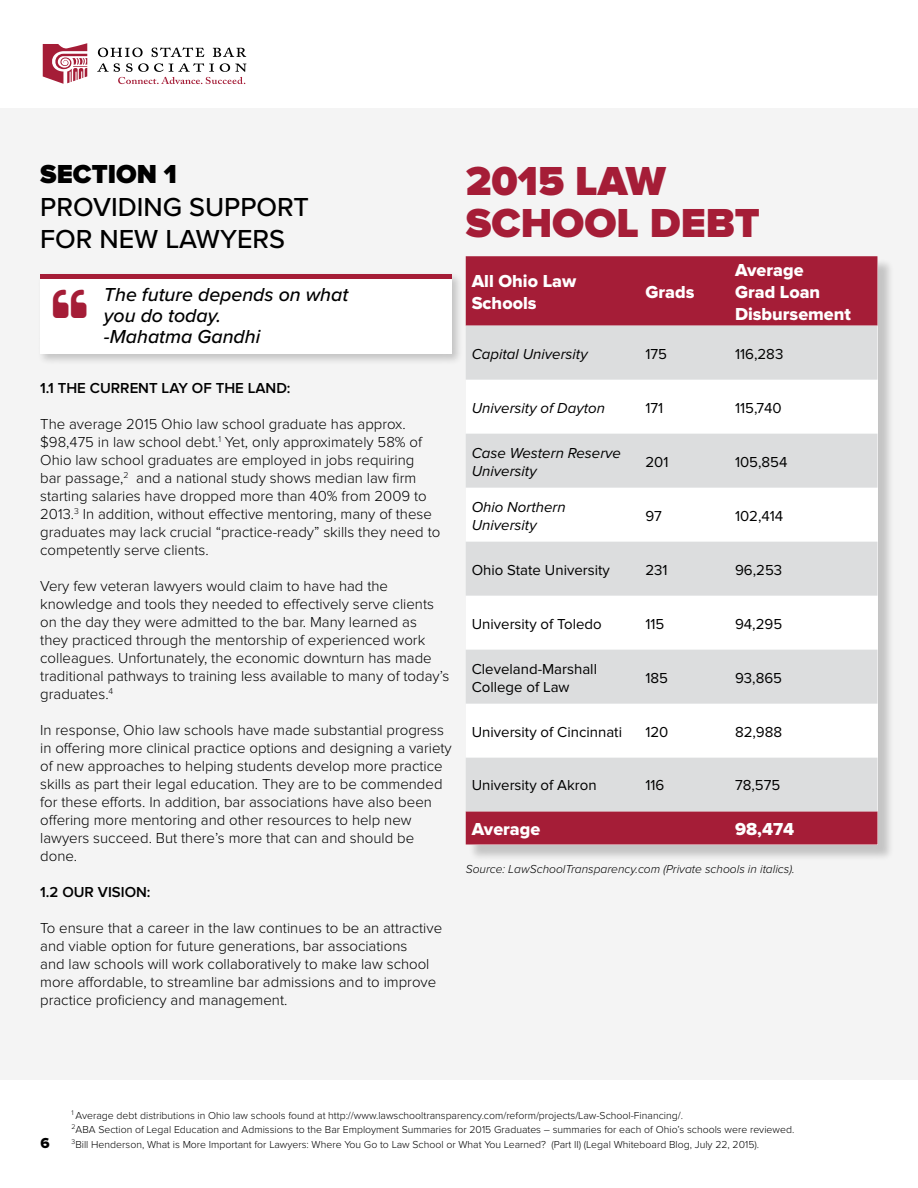
<style>
.page{position:relative;width:918px;height:1188px;background:#fff}
.page>*{position:absolute;margin:0;border:0;box-sizing:border-box;transform-origin:0 0}
.t1{font:900 42px/42px "Proxima Nova";color:#a51d37}
.t2{font:500 27px/32.4px "Proxima Nova";color:#000}
.t3{font:900 27px "Proxima Nova";color:#000}
.t4{font:italic 500 19.5px/21px "Proxima Nova";color:#000}
.t5{font:18px/21.6px "Proxima Nova Extrabld";color:#fff}
.t6{font:300 15px/18px "Proxima Nova";color:#000}
.t7{font:15px/18px "Proxima Nova";color:#000}
.t8{font:italic 15px/18px "Proxima Nova";color:#000}
.t9{font:600 15px "Proxima Nova";color:#000}
.t10{font:15px "Proxima Nova Extrabld";color:#000}
.t11{font:italic 300 12px "Proxima Nova";color:#000}
.t12{font:300 10.5px/14.4px "Proxima Nova";color:#000}
</style>
<div class="page">
<div style="left:0;top:108px;width:918px;height:972px;background:#f4f4f4"></div>
<svg style="left:42px;top:43px;width:46px;height:41px"></svg>
<svg style="left:98px;top:48px;width:45px;height:9px"></svg>
<svg style="left:152px;top:47px;width:52px;height:10px"></svg>
<svg style="left:213px;top:47px;width:33px;height:10px"></svg>
<svg style="left:97px;top:63px;width:149px;height:21px"></svg>
<div style="left:468px;top:259px;width:426px;height:603px;background:#000;opacity:.2"></div>
<div style="left:466px;top:256px;width:412px;height:589px;background:#a51d37"></div>
<svg style="left:466px;top:326px;width:412px;height:485px;fill:#dcddde"></svg>
<div style="left:38px;top:272px;width:426px;height:93px;background:#000;opacity:.2"></div>
<div style="left:40px;top:274px;width:412px;height:5px;background:#a51d37"></div>
<div style="left:40px;top:279px;width:412px;height:75px;background:#fff"></div>
<h2 class="t3" style="left:40px;top:159px;width:138px">SECTION 1</h2>
<h2 class="t2" style="left:40px;top:190px;width:270px">PROVIDING SUPPORT<br>FOR NEW LAWYERS</h2>
<h3 class="t4" style="left:104px;top:283px;width:246px">The future depends on what you do today.<br>-Mahatma Gandhi</h3>
<h3 class="t4" style="left:40px;top:293px;width:383px">“The future depends on what you do today.”</h3>
<p class="t9" style="left:40px;top:380px;width:252px">1.1 THE CURRENT LAY OF THE LAND:</p>
<p class="t6" style="left:40px;top:416px;width:402px">The average 2015 Ohio law school graduate has approx. $98,475 in law school debt.<sup>1</sup> Yet, only approximately 58% of Ohio law school graduates are employed in jobs requiring<br>bar passage,<sup>2</sup> and a national study shows median law firm starting salaries have dropped more than 40% from 2009 to 2013.<sup>3</sup> In addition, without effective mentoring, many of these graduates may lack crucial “practice-ready” skills they need to competently serve clients.</p>
<p class="t6" style="left:40px;top:578px;width:411px">Very few veteran lawyers would claim to have had the knowledge and tools they needed to effectively serve clients on the day they were admitted to the bar. Many learned as<br>they practiced through the mentorship of experienced work colleagues. Unfortunately, the economic downturn has made traditional pathways to training less available to many of today’s graduates.<sup>4</sup></p>
<p class="t6" style="left:40px;top:722px;width:413px">In response, Ohio law schools have made substantial progress in offering more clinical practice options and designing a variety of new approaches to helping students develop more practice skills as part their legal education. They are to be commended for these efforts. In addition, bar associations have also been offering more mentoring and other resources to help new lawyers succeed. But there’s more that can and should be done.</p>
<p class="t9" style="left:40px;top:884px;width:112px">1.2 OUR VISION:</p>
<p class="t6" style="left:40px;top:920px;width:403px">To ensure that a career in the law continues to be an attractive and viable option for future generations, bar associations<br>and law schools will work collaboratively to make law school more affordable, to streamline bar admissions and to improve practice proficiency and management.</p>
<h1 class="t1" style="left:466px;top:161px;width:295px">2015 LAW<br>SCHOOL DEBT</h1>
<p class="t5" style="left:472px;top:271px;width:106px">All Ohio Law<br>Schools</p>
<p class="t5" style="left:645px;top:282px;width:51px">Grads</p>
<p class="t5" style="left:735px;top:260px;width:117px">Average<br>Grad Loan<br>Disbursement</p>
<p class="t8" style="left:472px;top:345px;width:117px">Capital University</p>
<p class="t7" style="left:645px;top:345px;width:23px">175</p>
<p class="t7" style="left:735px;top:345px;width:50px">116,283</p>
<p class="t8" style="left:472px;top:399px;width:135px">University of Dayton</p>
<p class="t7" style="left:645px;top:399px;width:19px">171</p>
<p class="t7" style="left:735px;top:399px;width:48px">115,740</p>
<p class="t8" style="left:472px;top:444px;width:151px">Case Western Reserve<br>University</p>
<p class="t7" style="left:645px;top:453px;width:25px">201</p>
<p class="t7" style="left:735px;top:453px;width:54px">105,854</p>
<p class="t8" style="left:472px;top:498px;width:96px">Ohio Northern<br>University</p>
<p class="t7" style="left:645px;top:507px;width:18px">97</p>
<p class="t7" style="left:735px;top:507px;width:50px">102,414</p>
<p class="t7" style="left:472px;top:561px;width:140px">Ohio State University</p>
<p class="t7" style="left:645px;top:561px;width:24px">231</p>
<p class="t7" style="left:735px;top:561px;width:49px">96,253</p>
<p class="t7" style="left:472px;top:615px;width:131px">University of Toledo</p>
<p class="t7" style="left:645px;top:615px;width:21px">115</p>
<p class="t7" style="left:735px;top:615px;width:49px">94,295</p>
<p class="t7" style="left:472px;top:660px;width:127px">Cleveland-Marshall<br>College of Law</p>
<p class="t7" style="left:645px;top:669px;width:24px">185</p>
<p class="t7" style="left:735px;top:669px;width:49px">93,865</p>
<p class="t7" style="left:472px;top:723px;width:152px">University of Cincinnati</p>
<p class="t7" style="left:645px;top:723px;width:25px">120</p>
<p class="t7" style="left:735px;top:723px;width:49px">82,988</p>
<p class="t7" style="left:472px;top:777px;width:126px">University of Akron</p>
<p class="t7" style="left:645px;top:777px;width:21px">116</p>
<p class="t7" style="left:735px;top:777px;width:47px">78,575</p>
<p class="t5" style="left:472px;top:819px;width:70px">Average</p>
<p class="t5" style="left:735px;top:819px;width:61px">98,474</p>
<p class="t11" style="left:466px;top:863px;width:331px">Source: LawSchoolTransparency.com (Private schools in italics).</p>
<p class="t10" style="left:40px;top:1134px;width:11px">6</p>
<p class="t12" style="left:72px;top:1108px;width:724px"><sup>1</sup> Average debt distributions in Ohio law schools found at http://www.lawschooltransparency.com/reform/projects/Law-School-Financing/.<br><sup>2</sup>ABA Section of Legal Education and Admissions to the Bar Employment Summaries for 2015 Graduates – summaries for each of Ohio’s schools were reviewed.<br><sup>3</sup>Bill Henderson, What is More Important for Lawyers: Where You Go to Law School or What You Learned? (Part II) (Legal Whiteboard Blog, July 22, 2015).</p>
</div>
